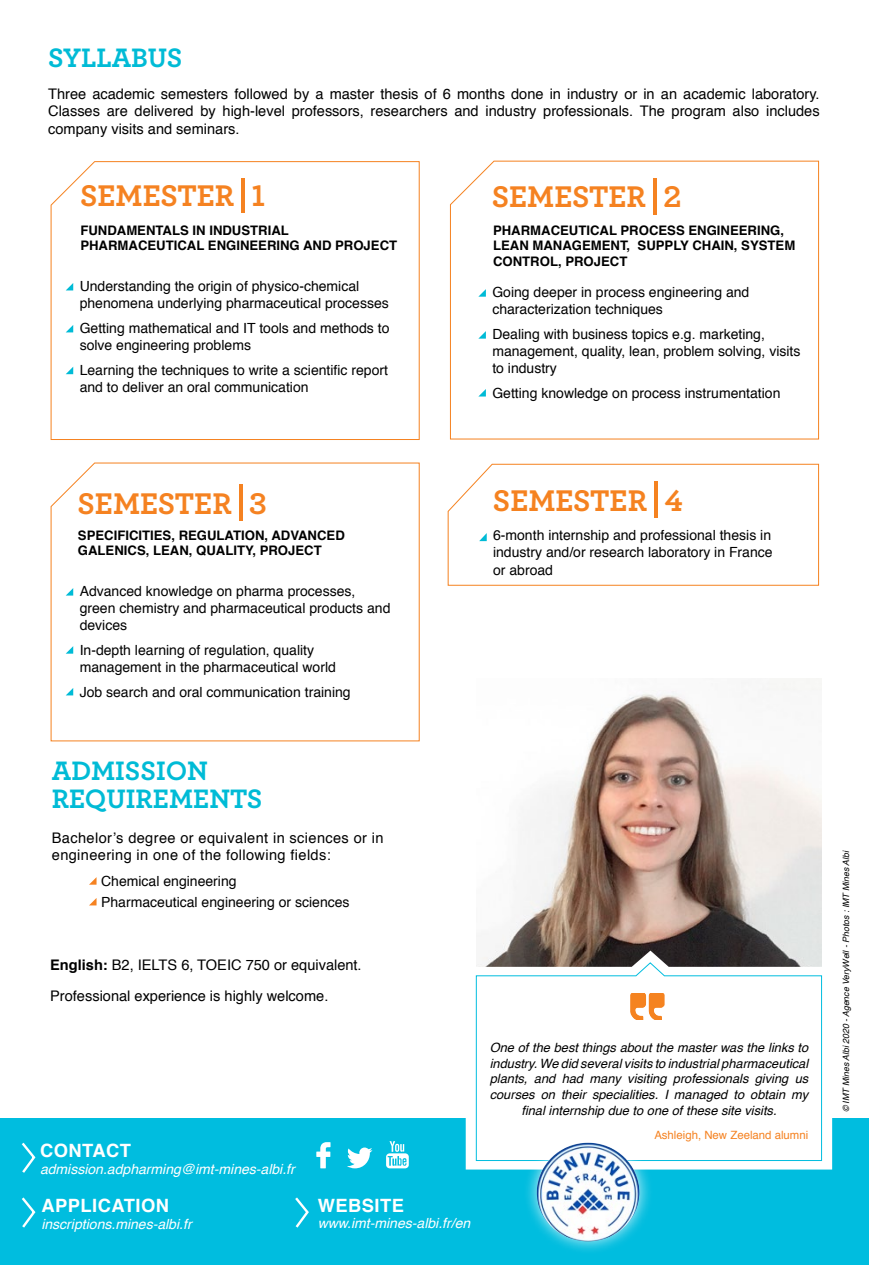
<style>
.page{position:relative;width:869px;height:1265px;background:#fff}
.page>*{position:absolute;margin:0;border:0;box-sizing:border-box;transform-origin:0 0}
.t1{font:700 31.32px "Archer";color:#f58221}
.t2{font:700 31.32px "Archer";color:#f58220}
.t3{font:700 28px "Archer";color:#00bbd6}
.t4{font:700 18.38px "Helvetica";letter-spacing:.025em;color:#fff}
.t5{font:14.53px/17.5px "Helvetica";color:#000;text-align:justify}
.t6{font:14.53px/17.5px "Helvetica";letter-spacing:.025em;color:#000}
.t7{font:14px/16.8px "Helvetica";color:#000}
.t8{font:italic 14px "Helvetica";color:#fff}
.t9{font:700 13.12px/15.8px "Helvetica";color:#000}
.t10{font:italic 12.78px/15.6px "Helvetica";color:#000;text-align:center}
.t11{font:11.38px "Helvetica";color:#f58221}
.t12{font:italic 8.75px "Helvetica";color:#000}
.s1{font-weight:700}
</style>
<div class="page">
<svg style="left:449px;top:160px;width:370px;height:280px"></svg>
<div style="left:0;top:1119px;width:868px;height:146px;background:#00bddf"></div>
<img style="left:495px;top:679px;width:326px;height:272px">
<svg style="left:465px;top:951px;width:366px;height:219px"></svg>
<svg style="left:475px;top:962px;width:347px;height:199px"></svg>
<svg style="left:630px;top:993px;width:34px;height:27px"></svg>
<svg style="left:21px;top:1142px;width:15px;height:31px"></svg>
<svg style="left:22px;top:1197px;width:14px;height:31px"></svg>
<svg style="left:347px;top:1148px;width:25px;height:20px"></svg>
<svg style="left:316px;top:1142px;width:14px;height:26px"></svg>
<svg style="left:386px;top:1141px;width:22px;height:27px"></svg>
<svg style="left:295px;top:1197px;width:14px;height:31px"></svg>
<svg style="left:89px;top:877px;width:7px;height:8px"></svg>
<svg style="left:89px;top:898px;width:7px;height:7px"></svg>
<svg style="left:478px;top:289px;width:7px;height:8px"></svg>
<svg style="left:478px;top:331px;width:7px;height:8px"></svg>
<svg style="left:478px;top:389px;width:7px;height:8px"></svg>
<svg style="left:652px;top:179px;width:4px;height:36px"></svg>
<svg style="left:447px;top:463px;width:372px;height:123px"></svg>
<svg style="left:479px;top:533px;width:7px;height:8px"></svg>
<svg style="left:653px;top:482px;width:4px;height:36px"></svg>
<svg style="left:50px;top:161px;width:370px;height:279px"></svg>
<svg style="left:50px;top:462px;width:370px;height:280px"></svg>
<div style="left:522px;top:1129px;width:131px;height:126px;background:#fff;opacity:.75"></div>
<img style="left:536px;top:1143px;width:103px;height:98px">
<h2 class="t3" style="left:48px;top:36px;width:135px">SYLLABUS</h2>
<p class="t5" style="left:48px;top:86px;width:772px">Three academic semesters followed by a master thesis of 6 months done in industry or in an academic laboratory.<br>Classes are delivered by high-level professors, researchers and industry professionals. The program also includes company visits and seminars.</p>
<h1 class="t1" style="left:80px;top:171px;width:187px">SEMESTER 1</h1>
<h1 class="t1" style="left:491px;top:172px;width:191px">SEMESTER 2</h1>
<p class="t9" style="left:80px;top:222px;width:171px">FUNDAMENTALS IN INDUSTR</p>
<p class="t9" style="left:80px;top:222px;width:309px;text-indent:187px">IAL<br>PHARMACEUTICAL ENGINEERING AND PROJECT</p>
<p class="t7" style="left:80px;top:278px;width:310px">Understanding the origin of physico-chemical phenomena underlying pharmaceutical processes</p>
<p class="t7" style="left:80px;top:320px;width:311px">Getting mathematical and IT tools and methods to solve engineering problems</p>
<p class="t7" style="left:80px;top:362px;width:310px">Learning the techniques to write a scientific report and to deliver an oral communication</p>
<p class="t9" style="left:493px;top:222px;width:302px">PHARMACEUTICAL PROCESS ENGINEERING,<br>LEAN MANAGEMENT, SUPPLY CHAIN, SYSTEM<br>CONTR</p>
<p class="t9" style="left:539px;top:254px;width:80px">OL, PROJECT</p>
<p class="t7" style="left:492px;top:284px;width:258px">Going deeper in process engineering and characterization techniques</p>
<p class="t7" style="left:492px;top:326px;width:309px">Dealing with business topics e.g. marketing, management, quality, lean, problem solving, visits to industry</p>
<p class="t7" style="left:492px;top:385px;width:289px">Getting knowledge on process instrumentation</p>
<h1 class="t1" style="left:77px;top:479px;width:191px">SEMESTER 3</h1>
<h1 class="t2" style="left:492px;top:475px;width:191px">SEMESTER 4</h1>
<p class="t7" style="left:493px;top:526px;width:281px;line-height:17.5px;text-align:justify">6-month internship and professional thesis in industry and/or research laboratory in France or abroad</p>
<p class="t9" style="left:78px;top:527px;width:267px">SPECIFICITIES, REGULATION, ADVANCED<br>GALENICS, LEAN, QUALITY, PROJECT</p>
<p class="t7" style="left:80px;top:583px;width:312px">Advanced knowledge on pharma processes, green chemistry and pharmaceutical products and devices</p>
<p class="t7" style="left:80px;top:642px;width:257px">In-depth learning of regulation, quality management in the pharmaceutical world</p>
<p class="t7" style="left:80px;top:684px;width:272px">Job search and oral communication training</p>
<h2 class="t3" style="left:52px;top:749px;width:38px">ADMI</h2>
<h2 class="t3" style="left:125px;top:749px;width:83px">SSION</h2>
<h2 class="t3" style="left:52px;top:777px;width:73px">REQUIREMENT</h2>
<h2 class="t3" style="left:247px;top:777px;width:17px">S</h2>
<p class="t6" style="left:52px;top:830px;width:333px">Bachelor’s degree or equivalent in sciences or in engineering in one of the following fields:</p>
<p class="t7" style="left:101px;top:871px;width:250px;line-height:21px">Chemical engineering<br>Pharmaceutical engineering or sciences</p>
<p class="t5" style="left:50px;top:950px;width:313px;line-height:31px"><span class="s1">ENGLISH:</span> B2, IELTS 6, TOEIC 750 or equivalent.<br>Professional experience is highly welcome.</p>
<h3 class="t4" style="left:40px;top:1136px;width:80px">CONTACT</h3>
<p class="t8" style="left:40px;top:1158px;width:256px">admission.adpharming@imt-mines-albi.fr</p>
<h3 class="t4" style="left:41px;top:1191px;width:14px">APPL</h3>
<h3 class="t4" style="left:92px;top:1191px;width:76px">ICATION</h3>
<p class="t8" style="left:41px;top:1213px;width:152px">inscriptions.mines-albi.fr</p>
<p class="t8" style="left:317px;top:1212px;width:154px">www.imt-mines-albi.fr/en</p>
<h3 class="t4" style="left:317px;top:1191px;width:86px">WEBSITE</h3>
<p class="t10" style="left:489px;top:1040px;width:320px">One of the best things about the master was the links to industry. We did several visits to industrial pharmaceutical plants, and had many visiting professionals giving us courses on their specialities. I managed to obtain my final internship due to one of these site visits.</p>
<p class="t11" style="left:654px;top:1126px;width:155px">Ashleigh, New Zeeland alumni</p>
<p class="t12" style="left:838px;top:1112px;width:264px;rotate:-90deg">© IMT Mines Albi 2020 - Agence VeryWell - Photos : IMT Mines Albi</p>
</div>
